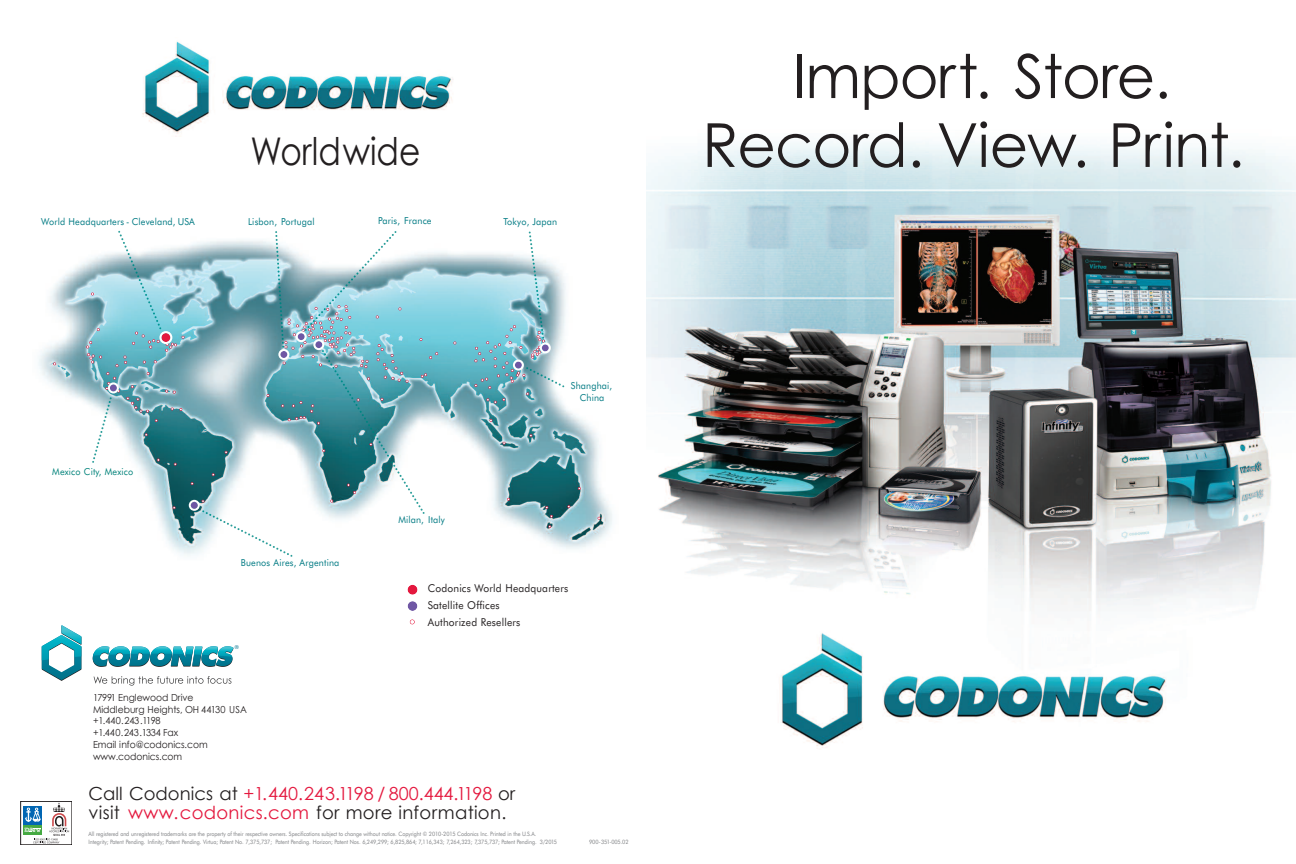
<style>
.page{position:relative;width:1296px;height:864px;background:#fff}
.page>*{position:absolute;margin:0;border:0;box-sizing:border-box;transform-origin:0 0}
.t1{font:60.7px/68.9px "Century Gothic";letter-spacing:-.015em;color:#231f20;text-align:center}
.t2{font:38.2px "Century Gothic";color:#231f20;scale:.86 1}
.t3{font:18px/19px "Century Gothic";letter-spacing:.015em;color:#e4183e}
.t4{font:10.9px/16.6px "Futura BT";letter-spacing:.015em;color:#231f20;scale:.94 1}
.t5{font:9.7px/11.8px "Century Gothic";letter-spacing:-.005em;color:#231f20;scale:.95 1}
.t6{font:9.6px/11.8px "Futura BT";letter-spacing:.015em;color:#007a83;text-align:center;scale:.94 1}
.t7{font:9.6px "Futura BT";letter-spacing:.02em;color:#00827a;scale:.94 1}
.t8{font:6px/8px "Futura BT";letter-spacing:-.01em;color:#808285;scale:.9 1}
.t9{font:5.2px "Century Gothic";color:#00718e}
.s1{color:#231f20}
</style>
<div class="page">
<div style="left:21px;top:801px;width:51px;height:44px;border:1px solid #231f20"></div>
<svg style="left:24px;top:803px;width:45px;height:40px"></svg>
<img style="left:142px;top:41px;width:311px;height:93px">
<img style="left:646px;top:141px;width:650px;height:607px">
<img style="left:38px;top:230px;width:574px;height:327px">
<svg style="left:189px;top:500px;width:16px;height:11px"></svg>
<img style="left:118px;top:231px;width:43px;height:97px">
<svg style="left:407px;top:584px;width:11px;height:40px"></svg>
<img style="left:322px;top:350px;width:103px;height:164px">
<img style="left:202px;top:510px;width:90px;height:47px">
<img style="left:551px;top:367px;width:13px;height:20px">
<svg style="left:421px;top:373px;width:6px;height:5px"></svg>
<svg style="left:281px;top:401px;width:39px;height:24px"></svg>
<svg style="left:347px;top:484px;width:9px;height:10px"></svg>
<img style="left:313px;top:234px;width:81px;height:88px">
<svg style="left:429px;top:352px;width:9px;height:7px"></svg>
<svg style="left:376px;top:344px;width:33px;height:39px"></svg>
<img style="left:529px;top:232px;width:15px;height:93px">
<img style="left:275px;top:231px;width:9px;height:117px">
<img style="left:474px;top:325px;width:77px;height:79px">
<img style="left:92px;top:413px;width:20px;height:50px">
<svg style="left:86px;top:328px;width:99px;height:85px;background:#7ab1be"></svg>
<img style="left:278px;top:305px;width:91px;height:63px">
<svg style="left:42px;top:625px;width:39px;height:56px"></svg>
<svg style="left:93px;top:646px;width:141px;height:21px"></svg>
<svg style="left:94px;top:676px;width:137px;height:10px"></svg>
<h3 class="t6" style="left:41px;top:216px;width:165px">World Headquarters - Cleveland, USA</h3>
<h2 class="t2" style="left:250px;top:127px;width:199px">Worldwide</h2>
<h3 class="t6" style="left:378px;top:216px;width:58px">Paris, France</h3>
<h3 class="t6" style="left:248px;top:216px;width:72px">Lisbon, Portugal</h3>
<h3 class="t6" style="left:504px;top:217px;width:59px">Tokyo, Japan</h3>
<h3 class="t7" style="left:52px;top:468px;width:88px">Mexico City, Mexico</h3>
<h3 class="t6" style="left:241px;top:558px;width:106px">Buenos Aires, Argentina</h3>
<p class="t9" style="left:235px;top:644px;width:5px">®</p>
<h3 class="t6" style="left:398px;top:515px;width:51px">Milan, Italy</h3>
<h3 class="t6" style="left:571px;top:381px;width:46px">Shanghai,<br>China</h3>
<h3 class="t4" style="left:428px;top:581px;width:151px">Codonics World Headquarters<br>Satellite Offices<br>Authorized Resellers</h3>
<h3 class="t5" style="left:93px;top:691px;width:163px">17991 Englewood Drive<br>Middleburg Heights, OH 44130 USA +1.440.243.1198<br>+1.440.243.1334 Fax<br>Email info@codonics.com www.codonics.com</h3>
<h3 class="t3" style="left:89px;top:784px;width:428px"><span class="s1">Call Codonics at</span> +1.440.243.1198 / 800.444.1198 <span class="s1">or visit</span> www.codonics.com <span class="s1">for more information.</span></h3>
<p class="t8" style="left:89px;top:831px;width:522px">All registered and unregistered trademarks are the property of their respective owners. Specifications subject to change without notice. Copyright © 2010-2015 Codonics Inc. Printed in the U.S.A.<br>Integrity; Patent Pending. Infinity; Patent Pending. Virtua; Patent No. 7,375,737; Patent Pending. Horizon; Patent Nos. 6,249,299; 6,825,864; 7,116,343; 7,264,323; 7,375,737; Patent Pending. 3/2015</p>
<p class="t8" style="left:589px;top:839px;width:45px">900-351-005.02</p>
<h1 class="t1" style="left:702px;top:40px;width:544px">Import. Store.<br>Record. View. Print.</h1>
</div>
